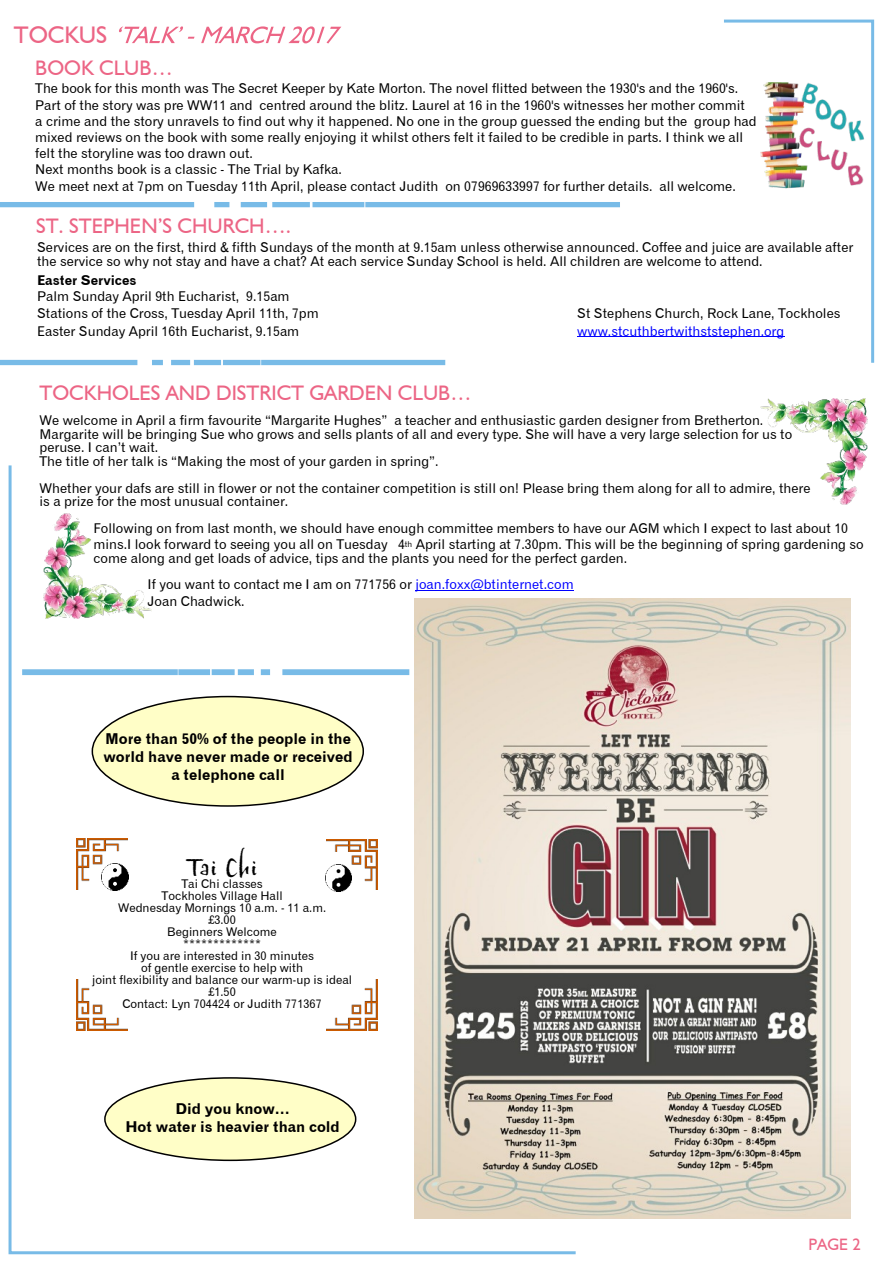
<style>
.page{position:relative;width:893px;height:1263px;background:#fff}
.page>*{position:absolute;margin:0;border:0;box-sizing:border-box;transform-origin:0 0}
.t1{font:27px "P22 Tai Chi";letter-spacing:-.025em;color:#000}
.t2{font:24px "Humanist 521 BT";color:#ec6585}
.t3{font:21px "Humanist 521 BT";color:#ec6585}
.t4{font:16.5px "Humanist 521 BT";color:#ec6585}
.t5{font:15px/18px "Gothic 720 BT Bold B";color:#000;text-align:center}
.t6{font:13.5px/16.2px "Gothic 720 BT Roman B";color:#000}
.t7{font:13.5px "Gothic 720 BT Roman B";color:#00f}
.t8{font:13.5px "Gothic 720 BT Bold B";color:#000}
.t9{font:12px/12px "Gothic 720 BT Roman B";color:#000;text-align:center}
.s1{color:#00f}
</style>
<div class="page">
<svg style="left:8px;top:465px;width:571px;height:790px"></svg>
<svg style="left:724px;top:19px;width:151px;height:344px"></svg>
<svg style="left:0;top:202px;width:620px;height:5px;background:#80bfe8"></svg>
<svg style="left:119px;top:26px;width:76px;height:17px"></svg>
<svg style="left:201px;top:26px;width:140px;height:18px"></svg>
<img style="left:760px;top:82px;width:106px;height:111px">
<hr style="left:577px;top:336px;width:207px;height:1px;background:#00f">
<svg style="left:0;top:360px;width:445px;height:5px;background:#80bfe8"></svg>
<hr style="left:415px;top:590px;width:159px;height:1px;background:#00f">
<img style="left:43px;top:513px;width:108px;height:106px">
<img style="left:760px;top:399px;width:108px;height:106px">
<img style="left:326px;top:839px;width:51px;height:51px">
<img style="left:326px;top:979px;width:51px;height:51px">
<img style="left:76px;top:838px;width:51px;height:51px">
<img style="left:76px;top:979px;width:51px;height:51px">
<img style="left:102px;top:864px;width:26px;height:26px">
<img style="left:325px;top:864px;width:27px;height:27px">
<svg style="left:22px;top:669px;width:387px;height:6px;background:#86c2e9"></svg>
<img style="left:414px;top:599px;width:437px;height:619px">
<div style="left:92px;top:696px;width:272px;height:111px;background:#fffec7;border:2px solid #000;border-radius:50%"></div>
<div style="left:104px;top:1077px;width:252px;height:84px;background:#fffec7;border:2px solid #000;border-radius:50%"></div>
<h2 class="t2" style="left:14px;top:25px;width:95px">TOCKUS</h2>
<p class="t6" style="left:35px;top:82px;width:723px">The book for this month was The Secret Keeper by Kate Morton. The novel flitted between the 1930's and the 1960's.<br>Part of the story was pre WW11 and centred around the blitz. Laurel at 16 in the 1960's witnesses her mother commit<br>a crime and the story unravels to find out why it happened. No one in the group guessed the ending but the group had mixed reviews on the book with some really enjoying it whilst others felt it failed to be credible in parts. I think we all felt the storyline was too drawn out.<br>Next months book is a classic - The Trial by Kafka.<br>We meet next at 7pm on Tuesday 11th April, please contact Judith on 07969633997 for further details. all welcome.</p>
<h3 class="t3" style="left:35px;top:59px;width:139px">BOOK CLUB…</h3>
<h3 class="t3" style="left:36px;top:217px;width:256px">ST. STEPHEN’S CHURCH….</h3>
<p class="t6" style="left:37px;top:242px;width:818px;line-height:13.5px">Services are on the first, third &amp; fifth Sundays of the month at 9.15am unless otherwise announced. Coffee and juice are available after the service so why not stay and have a chat? At each service Sunday School is held. All children are welcome to attend.</p>
<p class="t8" style="left:37px;top:275px;width:101px">Easter Services</p>
<p class="t6" style="left:37px;top:290px;width:283px">Palm Sunday April 9th Eucharist, 9.15am<br>Stations of the Cross, Tuesday April 11th, 7pm</p>
<p class="t6" style="left:577px;top:306px;width:265px">St Stephens Church, Rock Lane, Tockholes</p>
<p class="t6" style="left:37px;top:324px;width:264px">Easter Sunday April 16th Eucharist, 9.15am</p>
<p class="t7" style="left:577px;top:325px;width:209px">www.stcuthbertwithststephen.org</p>
<h3 class="t3" style="left:40px;top:384px;width:433px">TOCKHOLES AND DISTRICT GARDEN CLUB…</h3>
<p class="t6" style="left:40px;top:415px;width:754px;line-height:13.5px">We welcome in April a firm favourite “Margarite Hughes” a teacher and enthusiastic garden designer from Bretherton.<br>Margarite will be bringing Sue who grows and sells plants of all and every type. She will have a very large selection for us to peruse. I can’t wait.<br>The title of her talk is “Making the most of your garden in spring”.</p>
<p class="t6" style="left:40px;top:483px;width:772px;line-height:13.5px">Whether your dafs are still in flower or not the container competition is still on! Please bring them along for all to admire, there is a prize for the most unusual container.</p>
<p class="t6" style="left:94px;top:522px;width:772px;line-height:15.8px">Following on from last month, we should have enough committee members to have our AGM which I expect to last about 10 mins.I look forward to seeing you all on Tuesday 4<sup>th</sup> April starting at 7.30pm. This will be the beginning of spring gardening so</p>
<p class="t6" style="left:94px;top:546px;width:535px;line-height:26.7px;text-align:center">come along and get loads of advice, tips and the plants you need for the perfect garden.<br>If you want to contact me I am on 771756 or <span class="s1">joan.foxx@btinternet.com</span></p>
<p class="t6" style="left:148px;top:594px;width:99px">Joan Chadwick.</p>
<p class="t5" style="left:103px;top:731px;width:251px">More than 50% of the people in the world have never made or received a telephone call</p>
<h1 class="t1" style="left:187px;top:851px;width:73px">Tai Chi</h1>
<p class="t9" style="left:92px;top:879px;width:262px">Tai Chi classes<br>Tockholes Village Hall<br>Wednesday Mornings 10 a.m. - 11 a.m.<br>£3.00<br>Beginners Welcome<br>*************<br>If you are interested in 30 minutes<br>of gentle exercise to help with<br>joint flexibility and balance our warm-up is ideal £1.50<br>Contact: Lyn 704424 or Judith 771367</p>
<p class="t5" style="left:125px;top:1101px;width:216px">Did you know…<br>Hot water is heavier than cold</p>
<p class="t4" style="left:808px;top:1237px;width:54px">PAGE 2</p>
</div>
